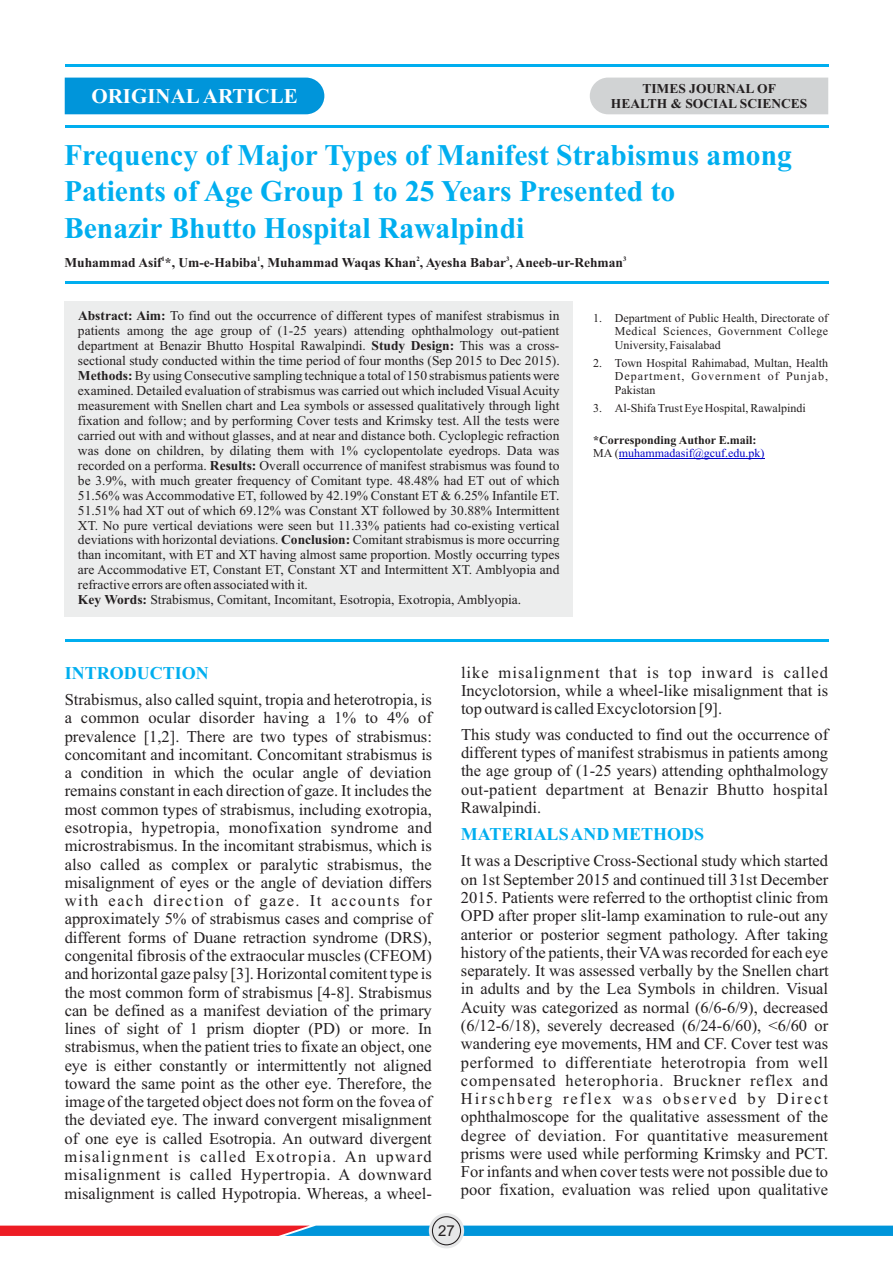
<style>
.page{position:relative;width:893px;height:1263px;background:#fff}
.page>*{position:absolute;margin:0;border:0;box-sizing:border-box;transform-origin:0 0}
.t1{font:700 30px/36.6px "Times New Roman";color:#00aeef}
.t2{font:700 21px "Times New Roman";color:#fff}
.t3{font:700 18px "Times New Roman";color:#00aeef}
.t4{font:16.5px/18.3px "Times New Roman";color:#231f20;text-align:justify}
.t5{font:15px "Arial";color:#231f20}
.t6{font:13.5px/15px "Times New Roman";color:#231f20}
.t7{font:700 13.5px "Times New Roman";color:#231f20}
.t8{font:12px/13.4px "Times New Roman";color:#231f20;text-align:justify}
.t9{font:700 12px/13.4px "Times New Roman";color:#231f20}
.t10{font:700 6.75px "Times New Roman";color:#231f20}
.s1{font-weight:700}
.s2{font-weight:400}
.s3{font-weight:400;color:#0000c4}
</style>
<div class="page">
<div style="left:65px;top:301px;width:508px;height:316px;background:#eceded"></div>
<svg style="left:0;top:1225px;width:893px;height:11px;background:#5d74a1"></svg>
<div style="left:429px;top:1213px;width:35px;height:35px;background:#e6e7e8;border-radius:50%"></div>
<div style="left:432px;top:1216px;width:29px;height:29px;border:1px solid #231f20;border-radius:50%"></div>
<div style="left:590px;top:78px;width:238px;height:36px;background:#d1d3d4"></div>
<div style="left:65px;top:78px;width:259px;height:36px;background:#0095da"></div>
<hr style="left:65px;top:64px;width:763px;height:3px;background:#00aeef">
<hr style="left:65px;top:125px;width:763px;height:2px;background:#00aeef">
<hr style="left:65px;top:281px;width:763px;height:2px;background:#00aeef">
<hr style="left:619px;top:459px;width:146px;height:1px;background:#0000c4">
<hr style="left:65px;top:639px;width:763px;height:3px;background:#00aeef">
<p class="t7" style="left:642px;top:84px;width:135px">TIMES JOURNAL OF</p>
<p class="t2" style="left:91px;top:89px;width:208px">ORIGINALARTICLE</p>
<p class="t7" style="left:611px;top:98px;width:198px">HEALTH &amp; SOCIAL SCIENCES</p>
<h1 class="t1" style="left:64px;top:139px;width:729px">Frequency of Major Types of Manifest Strabismus among<br>Patients of Age Group 1 to 25 Years Presented to<br>Benazir Bhutto Hospital Rawalpindi</h1>
<p class="t10" style="left:162px;top:256px;width:5px">1</p>
<p class="t10" style="left:257px;top:256px;width:5px">1</p>
<p class="t10" style="left:416px;top:256px;width:5px">2</p>
<p class="t10" style="left:506px;top:256px;width:5px">3</p>
<p class="t10" style="left:623px;top:256px;width:5px">3</p>
<p class="t7" style="left:64px;top:258px;width:560px">Muhammad Asif *, Um-e-Habiba , Muhammad Waqas Khan , Ayesha Babar , Aneeb-ur-Rehman</p>
<p class="t6" style="left:78px;top:309px;width:483px"><span class="s1">Abstract: Aim:</span> To find out the occurrence of different types of manifest strabismus in patients among the age group of (1-25 years) attending ophthalmology out-patient department at Benazir Bhutto Hospital Rawalpindi. <span class="s1">Study Design:</span> This was a cross&shy;sectional study conducted within the time period of four months (Sep 2015 to Dec 2015).<br><span class="s1">Methods:</span> By using Consecutive sampling technique a total of 150 strabismus patients were examined. Detailed evaluation of strabismus was carried out which included Visual Acuity measurement with Snellen chart and Lea symbols or assessed qualitatively through light fixation and follow; and by performing Cover tests and Krimsky test. All the tests were carried out with and without glasses, and at near and distance both. Cycloplegic refraction was done on children, by dilating them with 1% cyclopentolate eyedrops. Data was recorded on a performa. <span class="s1">Results:</span> Overall occurrence of manifest strabismus was found to be 3.9%, with much greater frequency of Comitant type. 48.48% had ET out of which 51.56% was Accommodative ET, followed by 42.19% Constant ET &amp; 6.25% Infantile ET.<br>51.51% had XT out of which 69.12% was Constant XT followed by 30.88% Intermittent XT. No pure vertical deviations were seen but 11.33% patients had co-existing vertical deviations with horizontal deviations. <span class="s1">Conclusion:</span> Comitant strabismus is more occurring than incomitant, with ET and XT having almost same proportion. Mostly occurring types are Accommodative ET, Constant ET, Constant XT and Intermittent XT. Amblyopia and refractive errors are often associated with it.<br><span class="s1">Key Words:</span> Strabismus, Comitant, Incomitant, Esotropia, Exotropia, Amblyopia.</p>
<p class="t8" style="left:615px;top:312px;width:215px;text-indent:-22px">1. Department of Public Health, Directorate of Medical Sciences, Government College University, Faisalabad</p>
<p class="t8" style="left:615px;top:358px;width:215px;text-indent:-22px">2. Town Hospital Rahimabad, Multan, Health Department, Government of Punjab, Pakistan</p>
<p class="t8" style="left:593px;top:403px;width:214px">3. Al-Shifa Trust Eye Hospital, Rawalpindi</p>
<p class="t9" style="left:593px;top:435px;width:173px">*Corresponding Author E.mail:<br><span class="s2">MA (</span><span class="s3">muhammadasif@gcuf.edu.pk)</span></p>
<p class="t3" style="left:65px;top:667px;width:146px">INTRODUCTION</p>
<p class="t4" style="left:65px;top:692px;width:369px">Strabismus, also called squint, tropia and heterotropia, is a common ocular disorder having a 1% to 4% of prevalence [1,2]. There are two types of strabismus: concomitant and incomitant. Concomitant strabismus is a condition in which the ocular angle of deviation remains constant in each direction of gaze. It includes the most common types of strabismus, including exotropia, esotropia, hypetropia, monofixation syndrome and microstrabismus. In the incomitant strabismus, which is also called as complex or paralytic strabismus, the misalignment of eyes or the angle of deviation differs with each direction of gaze. It accounts for approximately 5% of strabismus cases and comprise of different forms of Duane retraction syndrome (DRS), congenital fibrosis of the extraocular muscles (CFEOM) and horizontal gaze palsy [3]. Horizontal comitent type is the most common form of strabismus [4-8]. Strabismus can be defined as a manifest deviation of the primary lines of sight of 1 prism diopter (PD) or more. In strabismus, when the patient tries to fixate an object, one eye is either constantly or intermittently not aligned toward the same point as the other eye. Therefore, the image of the targeted object does not form on the fovea of the deviated eye. The inward convergent misalignment of one eye is called Esotropia. An outward divergent misalignment is called Exotropia. An upward misalignment is called Hypertropia. A downward misalignment is called Hypotropia. Whereas, a wheel-</p>
<p class="t4" style="left:461px;top:665px;width:369px">like misalignment that is top inward is called Incyclotorsion, while a wheel-like misalignment that is top outward is called Excyclotorsion [9].</p>
<p class="t4" style="left:461px;top:727px;width:369px">This study was conducted to find out the occurrence of different types of manifest strabismus in patients among the age group of (1-25 years) attending ophthalmology out-patient department at Benazir Bhutto hospital Rawalpindi.</p>
<p class="t3" style="left:461px;top:828px;width:245px">MATERIALS AND METHODS</p>
<p class="t4" style="left:461px;top:853px;width:369px">It was a Descriptive Cross-Sectional study which started on 1st September 2015 and continued till 31st December 2015. Patients were referred to the orthoptist clinic from OPD after proper slit-lamp examination to rule-out any anterior or posterior segment pathology. After taking history of the patients, their VAwas recorded for each eye separately. It was assessed verbally by the Snellen chart in adults and by the Lea Symbols in children. Visual Acuity was categorized as normal (6/6-6/9), decreased (6/12-6/18), severely decreased (6/24-6/60), &lt;6/60 or wandering eye movements, HM and CF. Cover test was performed to differentiate heterotropia from well compensated heterophoria. Bruckner reflex and Hirschberg reflex was observed by Direct ophthalmoscope for the qualitative assessment of the degree of deviation. For quantitative measurement prisms were used while performing Krimsky and PCT.<br>For infants and when cover tests were not possible due to poor fixation, evaluation was relied upon qualitative</p>
<p class="t5" style="left:438px;top:1225px;width:18px">27</p>
</div>
